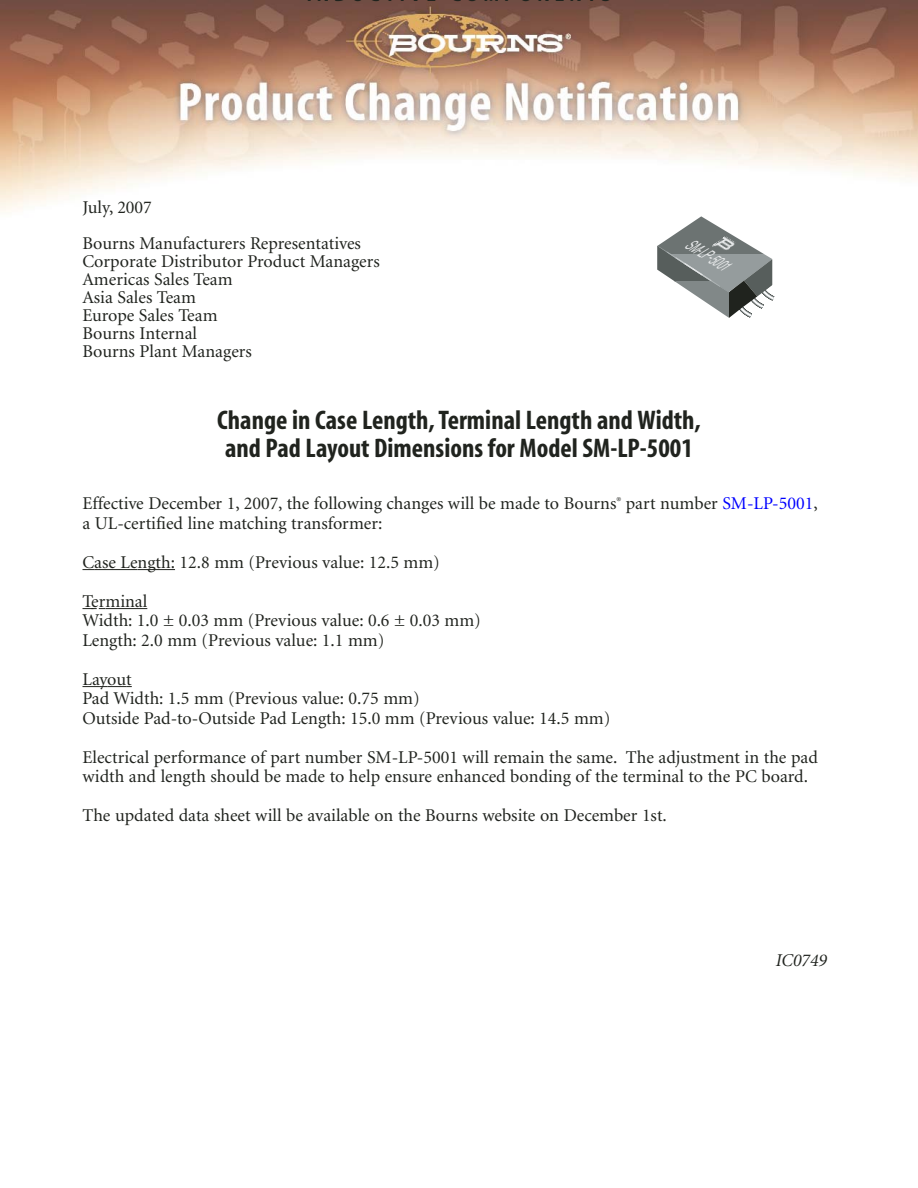
<style>
.page{position:relative;width:918px;height:1188px;background:#fff}
.page>*{position:absolute;margin:0;border:0;box-sizing:border-box;transform-origin:0 0}
.t1{font:700 condensed 27px/28.5px "Myriad";color:#20231e}
.t2{font:18px/18px "Minion";color:#20231e}
.t3{font:italic 18px "Minion";color:#20231e}
.t4{font:italic 17.1px "Helvetica";color:#e7e9ea;scale:.49 1}
.s1{color:#00f}
</style>
<div class="page">
<img style="left:1px;top:0;width:917px;height:212px">
<svg style="left:82px;top:569px;width:12px;height:1px"></svg>
<hr style="left:94px;top:569px;width:36px;height:1px;background:#20231e">
<hr style="left:138px;top:569px;width:37px;height:1px;background:#20231e">
<svg style="left:82px;top:608px;width:23px;height:1px"></svg>
<hr style="left:106px;top:608px;width:41px;height:1px;background:#20231e">
<svg style="left:82px;top:686px;width:50px;height:1px"></svg>
<svg style="left:657px;top:216px;width:94px;height:30px"></svg>
<img style="left:712px;top:237px;width:24px;height:9px">
<svg style="left:658px;top:246px;width:117px;height:72px"></svg>
<svg style="left:672px;top:248px;width:43px;height:43px"></svg>
<svg style="left:683px;top:259px;width:21px;height:21px"></svg>
<p class="t2" style="left:82px;top:191px;width:280px;line-height:36px">July, 2007<br>Bourns Manufacturers Representatives</p>
<p class="t2" style="left:82px;top:254px;width:299px">Corporate Distributor Product Managers<br>Americas Sales Team<br>Asia Sales Team<br>Europe Sales Team<br>Bourns Internal<br>Bourns Plant Managers</p>
<p class="t4" style="left:691px;top:235px;width:97px;rotate:33deg">SM-LP-5001</p>
<h1 class="t1" style="left:217px;top:408px;width:485px">Change in Case Length, Terminal Length and Width, and Pad Layout Dimensions for Model SM-LP-5001</h1>
<p class="t2" style="left:82px;top:495px;width:737px;line-height:19.5px">Effective December 1, 2007, the following changes will be made to Bourns<sup>®</sup> part number <span class="s1">SM-LP-5001</span>, a UL-certified line matching transformer:</p>
<p class="t2" style="left:82px;top:544px;width:359px;line-height:39px">Case Length: 12.8 mm (Previous value: 12.5 mm)<br>Terminal</p>
<p class="t2" style="left:82px;top:612px;width:400px;line-height:19.5px">Width: 1.0 ± 0.03 mm (Previous value: 0.6 ± 0.03 mm)<br>Length: 2.0 mm (Previous value: 1.1 mm)</p>
<p class="t2" style="left:82px;top:671px;width:529px;line-height:19.5px">Layout<br>Pad Width: 1.5 mm (Previous value: 0.75 mm)<br>Outside Pad-to-Outside Pad Length: 15.0 mm (Previous value: 14.5 mm)</p>
<p class="t2" style="left:82px;top:749px;width:737px;line-height:19.5px">Electrical performance of part number SM-LP-5001 will remain the same. The adjustment in the pad width and length should be made to help ensure enhanced bonding of the terminal to the PC board.</p>
<p class="t2" style="left:82px;top:808px;width:586px">The updated data sheet will be available on the Bourns website on December 1st.</p>
<p class="t3" style="left:776px;top:953px;width:53px">IC0749</p>
</div>
